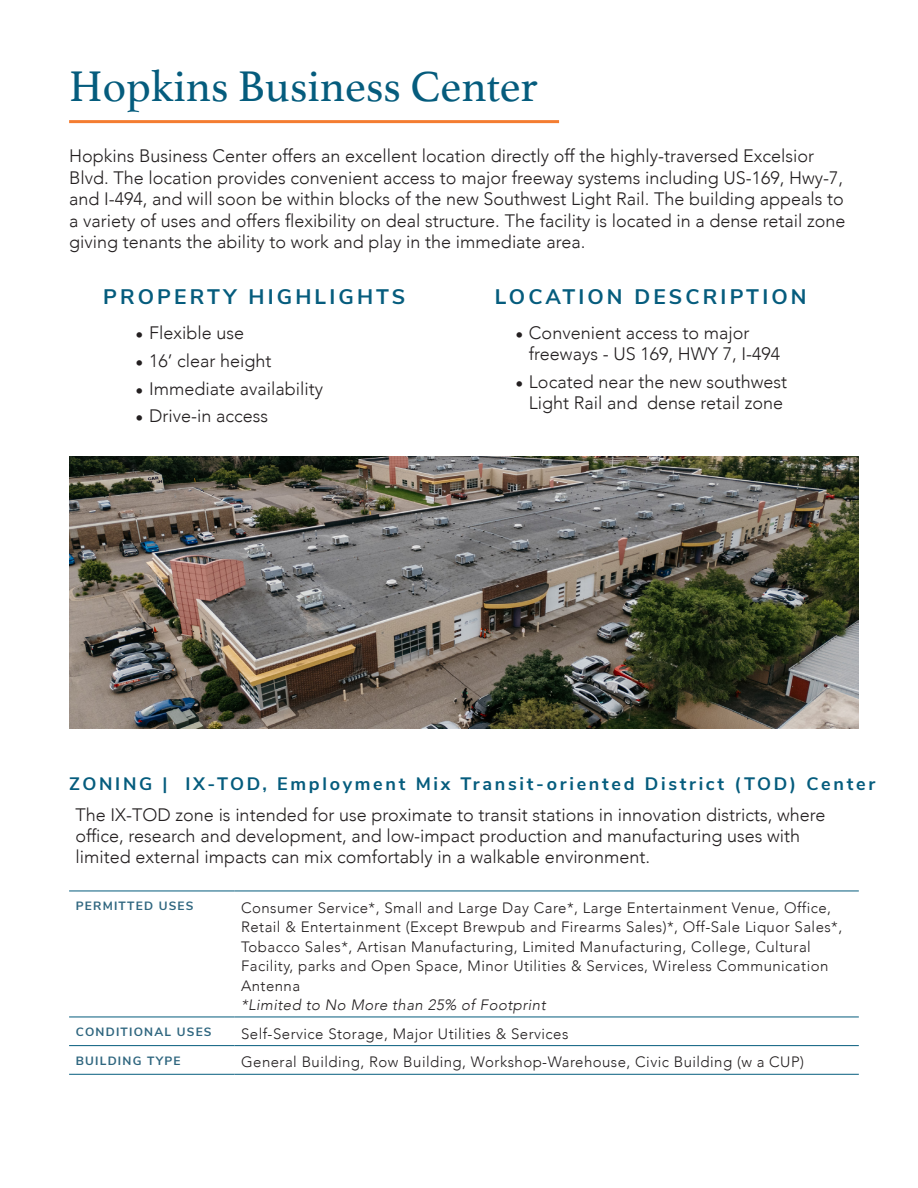
<style>
.page{position:relative;width:918px;height:1188px;background:#fff}
.page>*{position:absolute;margin:0;border:0;box-sizing:border-box;transform-origin:0 0}
.t1{font:45px "Athelas";color:#055c7d}
.t2{font:700 21px "Nunito Sans";letter-spacing:.15em;color:#055c7d}
.Paragraph_Style_1{font:300 18px/21px "Avenir";color:#231f20}
.t3{font:700 18px "Nunito Sans";letter-spacing:.15em;color:#055c7d}
.t4{font:300 15px/19.5px "Avenir";letter-spacing:.03em;color:#231f20}
.t5{font:italic 300 15px "Avenir";letter-spacing:.03em;color:#231f20}
.t6{font:700 12px "Nunito Sans";letter-spacing:.1em;color:#2f667f}
.s1{font-family:"Nunito Sans";font-weight:400;font-size:15px}
</style>
<div class="page">
<img style="left:69px;top:457px;width:790px;height:272px">
<hr style="left:69px;top:120px;width:490px;height:3px;background:#f47d31">
<hr style="left:69px;top:1045px;width:165px;height:1px;background:#055c7d">
<hr style="left:234px;top:1045px;width:625px;height:1px;background:#055c7d">
<hr style="left:69px;top:1074px;width:165px;height:1px;background:#055c7d">
<hr style="left:234px;top:1074px;width:625px;height:1px;background:#055c7d">
<hr style="left:69px;top:891px;width:165px;height:1px;background:#055c7d">
<hr style="left:234px;top:891px;width:625px;height:1px;background:#055c7d">
<hr style="left:69px;top:1017px;width:165px;height:1px;background:#055c7d">
<hr style="left:234px;top:1017px;width:625px;height:1px;background:#055c7d">
<p class="t1" style="left:69px;top:51px;width:470px">Hopkins Business Center</p>
<p class="Paragraph_Style_1" style="left:69px;top:145px;width:778px;line-height:21.6px">Hopkins Business Center offers an excellent location directly off the highly-traversed Excelsior Blvd. The location provides convenient access to major freeway systems including US-169, Hwy-7, and I-494, and will soon be within blocks of the new Southwest Light Rail. The building appeals to a variety of uses and offers flexibility on deal structure. The facility is located in a dense retail zone giving tenants the ability to work and play in the immediate area.</p>
<p class="t2" style="left:103px;top:281px;width:304px">PROPERTY HIGHLIGHTS</p>
<p class="Paragraph_Style_1" style="left:136px;top:323px;width:110px"><span class="s1">•</span> Flexible use</p>
<p class="Paragraph_Style_1" style="left:136px;top:350px;width:137px"><span class="s1">•</span> 16’ clear height</p>
<p class="Paragraph_Style_1" style="left:136px;top:378px;width:189px"><span class="s1">•</span> Immediate availability</p>
<p class="Paragraph_Style_1" style="left:136px;top:406px;width:134px"><span class="s1">•</span> Drive-in access</p>
<p class="t2" style="left:495px;top:281px;width:313px">LOCATION DESCRIPTION</p>
<p class="Paragraph_Style_1" style="left:529px;top:322px;width:253px;text-indent:-14px"><span class="s1">•</span> Convenient access to major freeways - US 169, HWY 7, I-494</p>
<p class="Paragraph_Style_1" style="left:515px;top:371px;width:273px;text-align:center"><span class="s1">•</span> Located near the new southwest<br>Light Rail and dense retail zone</p>
<p class="t3" style="left:69px;top:770px;width:808px">ZONING | IX-TOD, Employment Mix Transit-oriented District (TOD) Center</p>
<p class="Paragraph_Style_1" style="left:76px;top:804px;width:752px">The IX-TOD zone is intended for use proximate to transit stations in innovation districts, where office, research and development, and low-impact production and manufacturing uses with limited external impacts can mix comfortably in a walkable environment.</p>
<p class="t6" style="left:76px;top:897px;width:119px">PERMITTED USES</p>
<p class="t4" style="left:241px;top:898px;width:603px">Consumer Service*, Small and Large Day Care*, Large Entertainment Venue, Office, Retail &amp; Entertainment (Except Brewpub and Firearms Sales)*, Off-Sale Liquor Sales*, Tobacco Sales*, Artisan Manufacturing, Limited Manufacturing, College, Cultural Facility, parks and Open Space, Minor Utilities &amp; Services, Wireless Communication Antenna</p>
<p class="t5" style="left:241px;top:996px;width:306px">*Limited to No More than 25% of Footprint</p>
<p class="t6" style="left:76px;top:1023px;width:137px">CONDITIONAL USES</p>
<p class="t4" style="left:241px;top:1024px;width:329px">Self-Service Storage, Major Utilities &amp; Services</p>
<p class="t6" style="left:76px;top:1052px;width:106px">BUILDING TYPE</p>
<p class="t4" style="left:241px;top:1052px;width:564px">General Building, Row Building, Workshop-Warehouse, Civic Building (w a CUP)</p>
</div>
